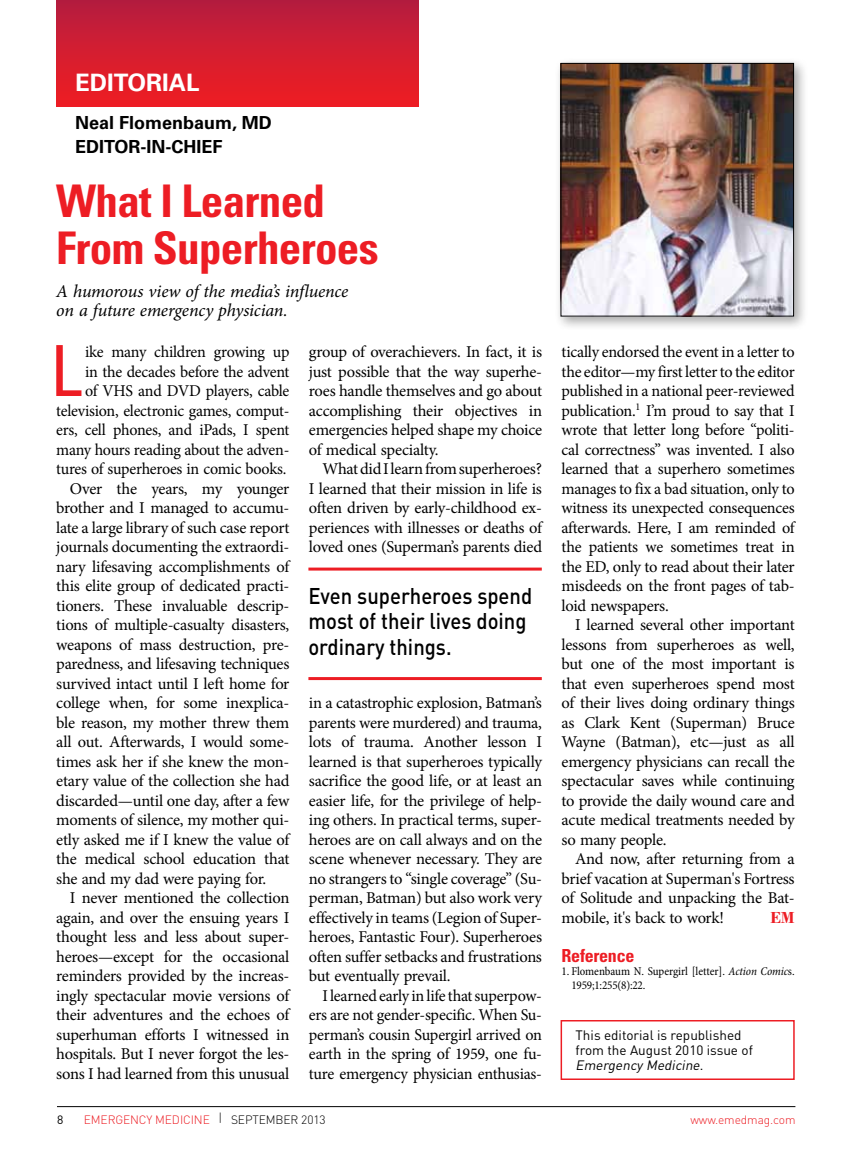
<style>
.page{position:relative;width:851px;height:1161px;background:#fff}
.page>*{position:absolute;margin:0;border:0;box-sizing:border-box;transform-origin:0 0}
.t1{font:condensed 70.5px "Univers LT Std";color:#ed1d24}
.t2{font:700 condensed 45px/46.5px "Univers LT Std";letter-spacing:-.015em;color:#ed1d24}
.t3{font:700 24px "Univers LT Std";color:#fff}
.t4{font:500 22.5px/25.5px "DIN";color:#000;scale:.9 1}
.t5{font:italic 18px/19.5px "Minion Pro";letter-spacing:-.01em;color:#000}
.t6{font:700 18px/24px "Univers LT Std";color:#000}
.t7{font:700 condensed 18px "Univers LT Std";letter-spacing:-.015em;color:#ed1d24}
.t8{font:16.5px/19.5px "Minion Pro";letter-spacing:-.015em;color:#000;text-align:justify}
.t9{font:700 16.5px "Bodoni Std";color:#ed1d24}
.t10{font:13.5px/15px "DIN";color:#000}
.t11{font:condensed 12px/13.5px "Minion Pro";letter-spacing:-.005em;color:#000}
.t12{font:300 12px "DIN";letter-spacing:-.01em;color:#ed1d24}
.t13{font:12px "DIN";color:#000}
.s1{font-style:italic}
.s2{color:#000}
</style>
<div class="page">
<hr style="left:57px;top:1106px;width:738px;height:1px;background:#000">
<div style="left:56px;top:0;width:362px;height:106px;background:linear-gradient(to bottom,#b51d3f,#f01d22)"></div>
<div style="left:554px;top:57px;width:254px;height:273px;background:#000;opacity:.35"></div>
<img style="left:562px;top:65px;width:230px;height:249px">
<div style="left:560px;top:63px;width:234px;height:253px;border:1px solid #000"></div>
<hr style="left:308px;top:568px;width:234px;height:3px;background:#ed1d24">
<hr style="left:308px;top:677px;width:234px;height:3px;background:#ed1d24">
<div style="left:560px;top:1020px;width:234px;height:60px;border:2px solid #ed1d24"></div>
<h3 class="t3" style="left:75px;top:69px;width:126px">EDITORIAL</h3>
<p class="t6" style="left:75px;top:110px;width:198px">Neal Flomenbaum, MD<br>EDITOR-IN-CHIEF</p>
<h2 class="t2" style="left:56px;top:178px;width:324px">What I Learned<br>From Superheroes</h2>
<p class="t5" style="left:56px;top:281px;width:294px">A humorous view of the media’s influence on a future emergency physician.</p>
<h1 class="t1" style="left:51px;top:326px;width:33px">L</h1>
<p class="t8" style="left:85px;top:342px;width:206px">ike many children growing up</p>
<p class="t8" style="left:85px;top:362px;width:206px">in the decades before the advent</p>
<p class="t8" style="left:85px;top:381px;width:206px">of VHS and DVD players, cable</p>
<p class="t8" style="left:56px;top:401px;width:235px">television, electronic games, comput-</p>
<p class="t8" style="left:56px;top:420px;width:235px">ers, cell phones, and iPads, I spent</p>
<p class="t8" style="left:56px;top:440px;width:235px">many hours reading about the adven-</p>
<p class="t8" style="left:56px;top:459px;width:232px">tures of superheroes in comic books.</p>
<p class="t8" style="left:70px;top:479px;width:221px">Over the years, my younger</p>
<p class="t8" style="left:56px;top:498px;width:234px">brother and I managed to accumu-</p>
<p class="t8" style="left:56px;top:518px;width:235px">late a large library of such case report</p>
<p class="t8" style="left:56px;top:537px;width:234px">journals documenting the extraordi-</p>
<p class="t8" style="left:56px;top:557px;width:234px">nary lifesaving accomplishments of</p>
<p class="t8" style="left:56px;top:576px;width:234px">this elite group of dedicated practi-</p>
<p class="t8" style="left:56px;top:596px;width:234px">tioners. These invaluable descrip-</p>
<p class="t8" style="left:56px;top:615px;width:234px">tions of multiple-casualty disasters,</p>
<p class="t8" style="left:56px;top:635px;width:234px">weapons of mass destruction, pre-</p>
<p class="t8" style="left:56px;top:654px;width:234px">paredness, and lifesaving techniques</p>
<p class="t8" style="left:56px;top:674px;width:235px">survived intact until I left home for</p>
<p class="t8" style="left:56px;top:693px;width:234px">college when, for some inexplica-</p>
<p class="t8" style="left:56px;top:713px;width:234px">ble reason, my mother threw them</p>
<p class="t8" style="left:56px;top:732px;width:234px">all out. Afterwards, I would some-</p>
<p class="t8" style="left:56px;top:752px;width:234px">times ask her if she knew the mon-</p>
<p class="t8" style="left:56px;top:771px;width:234px">etary value of the collection she had</p>
<p class="t8" style="left:56px;top:791px;width:235px">discarded—until one day, after a few</p>
<p class="t8" style="left:56px;top:810px;width:234px">moments of silence, my mother qui-</p>
<p class="t8" style="left:56px;top:830px;width:234px">etly asked me if I knew the value of</p>
<p class="t8" style="left:56px;top:849px;width:234px">the medical school education that</p>
<p class="t8" style="left:56px;top:869px;width:211px">she and my dad were paying for.</p>
<p class="t8" style="left:70px;top:888px;width:221px">I never mentioned the collection</p>
<p class="t8" style="left:56px;top:908px;width:234px">again, and over the ensuing years I</p>
<p class="t8" style="left:56px;top:927px;width:234px">thought less and less about super-</p>
<p class="t8" style="left:56px;top:947px;width:234px">heroes—except for the occasional</p>
<p class="t8" style="left:56px;top:966px;width:234px">reminders provided by the increas-</p>
<p class="t8" style="left:56px;top:986px;width:235px">ingly spectacular movie versions of</p>
<p class="t8" style="left:56px;top:1005px;width:235px">their adventures and the echoes of</p>
<p class="t8" style="left:56px;top:1025px;width:235px">superhuman efforts I witnessed in</p>
<p class="t8" style="left:56px;top:1044px;width:234px">hospitals. But I never forgot the les-</p>
<p class="t8" style="left:56px;top:1064px;width:234px">sons I had learned from this unusual</p>
<p class="t8" style="left:309px;top:342px;width:235px">group of overachievers. In fact, it is just possible that the way superhe&shy;roes handle themselves and go about accomplishing their objectives in emergencies helped shape my choice of medical specialty.</p>
<p class="t8" style="left:309px;top:459px;width:235px;text-indent:13px">What did I learn from superheroes?<br>I learned that their mission in life is often driven by early-childhood ex&shy;periences with illnesses or deaths of loved ones (Superman’s parents died</p>
<h3 class="t4" style="left:308px;top:582px;width:250px">Even superheroes spend most of their lives doing ordinary things.</h3>
<p class="t8" style="left:309px;top:693px;width:235px">in a catastrophic explosion, Batman’s parents were murdered) and trauma, lots of trauma. Another lesson I learned is that superheroes typically sacrifice the good life, or at least an easier life, for the privilege of help&shy;ing others. In practical terms, super&shy;heroes are on call always and on the scene whenever necessary. They are no strangers to “single coverage” (Su&shy;perman, Batman) but also work very effectively in teams (Legion of Super&shy;heroes, Fantastic Four). Superheroes often suffer setbacks and frustrations but eventually prevail.</p>
<p class="t8" style="left:309px;top:986px;width:234px;text-indent:13px">I learned early in life that superpow&shy;ers are not gender-specific. When Su&shy;perman’s cousin Supergirl arrived on earth in the spring of 1959, one fu&shy;ture emergency physician enthusias-</p>
<p class="t8" style="left:561px;top:342px;width:235px">tically endorsed the event in a letter to the editor—my first letter to the editor published in a national peer-reviewed publication.<sup>1</sup> I’m proud to say that I wrote that letter long before “politi&shy;cal correctness” was invented. I also learned that a superhero sometimes manages to fix a bad situation, only to witness its unexpected consequences afterwards. Here, I am reminded of the patients we sometimes treat in the ED, only to read about their later misdeeds on the front pages of tab&shy;loid newspapers.</p>
<p class="t8" style="left:561px;top:615px;width:235px;text-indent:13px">I learned several other important lessons from superheroes as well, but one of the most important is that even superheroes spend most of their lives doing ordinary things as Clark Kent (Superman) Bruce Wayne (Batman), etc—just as all emergency physicians can recall the spectacular saves while continuing to provide the daily wound care and acute medical treatments needed by so many people.</p>
<p class="t8" style="left:561px;top:849px;width:234px;text-indent:13px">And now, after returning from a brief vacation at Superman's Fortress of Solitude and unpacking the Bat&shy;mobile, it's back to work!</p>
<p class="t9" style="left:770px;top:907px;width:26px">EM</p>
<p class="t7" style="left:561px;top:944px;width:74px">Reference</p>
<p class="t11" style="left:571px;top:965px;width:225px;text-indent:-10px">1. Flomenbaum N. Supergirl [letter]. <span class="s1">Action Comic</span>s.<br>1959;1:255(8):22.</p>
<p class="t10" style="left:575px;top:1028px;width:179px">This editorial is republished from the August 2010 issue of<br><span class="s1">Emergency Medicine</span>.</p>
<p class="t13" style="left:57px;top:1112px;width:8px">8</p>
<p class="t12" style="left:84px;top:1112px;width:243px">EMERGENCY MEDICINE <span class="s2">| Septem ber 2013</span></p>
<p class="t12" style="left:690px;top:1112px;width:107px">www.emedmag.com</p>
</div>
